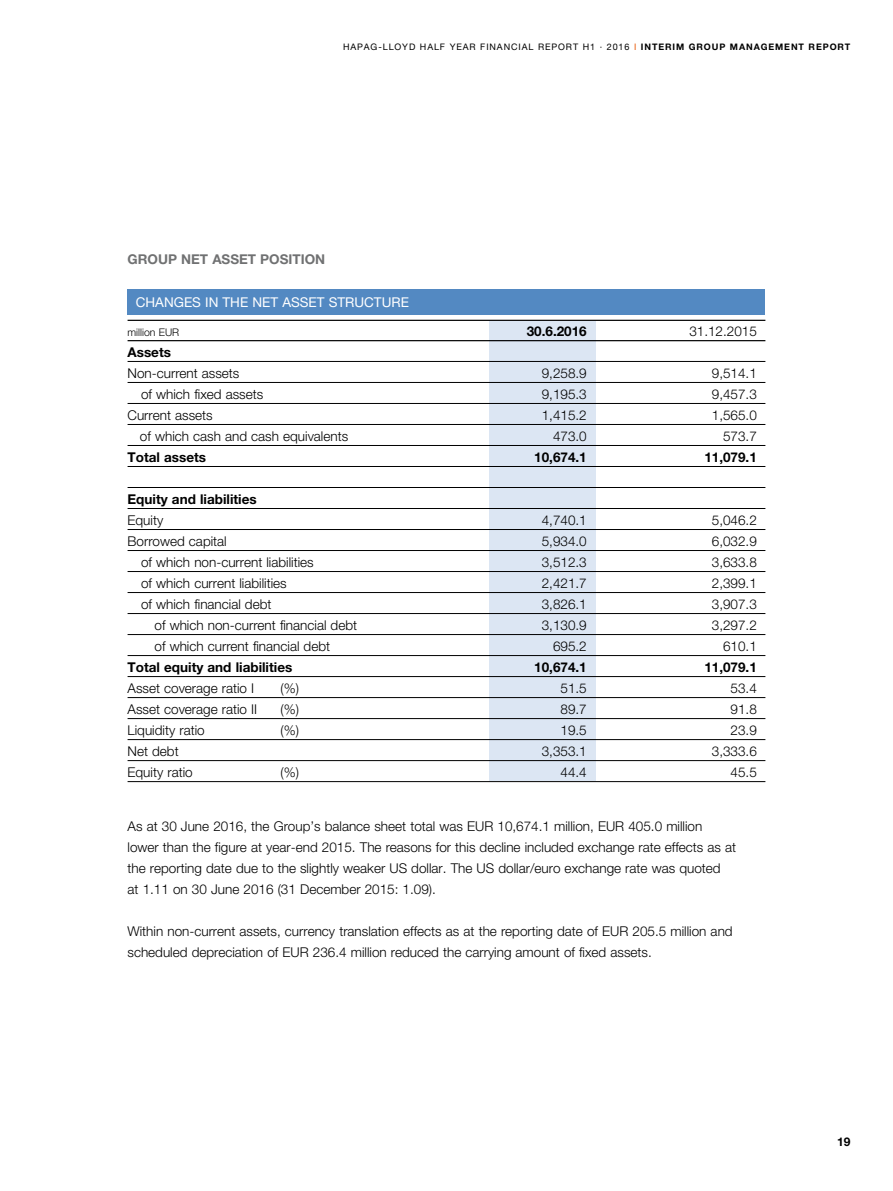
<style>
.page{position:relative;width:893px;height:1191px;background:#fff}
.page>*{position:absolute;margin:0;border:0;box-sizing:border-box;transform-origin:0 0}
.t1{font:300 13.5px/21px "Helvetica Neue LT";color:#000}
.t2{font:700 13.5px "Helvetica Neue LT";color:#000}
.t3{font:13.5px "Helvetica Neue LT";color:#fff}
.t4{font:700 13.5px "Helvetica Neue LT";color:#707172}
.t5{font:700 12px "Helvetica Neue LT";color:#000}
.t6{font:300 10.5px "Helvetica Neue LT";color:#000}
.t7{font:9px "Helvetica Neue LT";letter-spacing:.1em;color:#000}
.s1{color:#e95d0f}
.s2{font-weight:700}
</style>
<div class="page">
<div style="left:128px;top:289px;width:637px;height:26px;background:#5389c2"></div>
<div style="left:489px;top:321px;width:106px;height:460px;background:#dce6f3"></div>
<hr style="left:128px;top:320px;width:637px;height:1px;background:#000">
<hr style="left:128px;top:340px;width:637px;height:1px;background:#000">
<hr style="left:128px;top:361px;width:637px;height:1px;background:#000">
<hr style="left:128px;top:382px;width:637px;height:1px;background:#000">
<hr style="left:128px;top:403px;width:637px;height:1px;background:#000">
<hr style="left:128px;top:424px;width:637px;height:1px;background:#000">
<hr style="left:128px;top:445px;width:637px;height:1px;background:#000">
<hr style="left:128px;top:466px;width:637px;height:1px;background:#000">
<hr style="left:128px;top:487px;width:637px;height:1px;background:#000">
<hr style="left:128px;top:508px;width:637px;height:1px;background:#000">
<hr style="left:128px;top:529px;width:637px;height:1px;background:#000">
<hr style="left:128px;top:550px;width:637px;height:1px;background:#000">
<hr style="left:128px;top:571px;width:637px;height:1px;background:#000">
<hr style="left:128px;top:592px;width:637px;height:1px;background:#000">
<hr style="left:128px;top:613px;width:637px;height:1px;background:#000">
<hr style="left:128px;top:634px;width:637px;height:1px;background:#000">
<hr style="left:128px;top:655px;width:637px;height:1px;background:#000">
<hr style="left:128px;top:676px;width:637px;height:1px;background:#000">
<hr style="left:128px;top:697px;width:637px;height:1px;background:#000">
<hr style="left:128px;top:718px;width:637px;height:1px;background:#000">
<hr style="left:128px;top:739px;width:637px;height:1px;background:#000">
<hr style="left:128px;top:760px;width:637px;height:1px;background:#000">
<hr style="left:128px;top:781px;width:637px;height:1px;background:#000">
<p class="t7" style="left:343px;top:41px;width:509px">HAPAG-LLOYD HALF YEAR FINANCIAL REPORT H1 · 2016 <span class="s1">I</span> <span class="s2">INTERIM GROUP MANAGEMENT REPORT</span></p>
<p class="t4" style="left:128px;top:251px;width:199px">GROUP NET ASSET POSITION</p>
<p class="t3" style="left:136px;top:294px;width:275px">CHANGES IN THE NET ASSET STRUCTURE</p>
<p class="t6" style="left:128px;top:326px;width:53px">million EUR</p>
<p class="t2" style="left:527px;top:323px;width:62px">30.6.2016</p>
<p class="t1" style="left:689px;top:320px;width:69px">31.12.2015</p>
<p class="t2" style="left:128px;top:344px;width:45px">Assets</p>
<p class="t1" style="left:128px;top:362px;width:113px">Non-current assets</p>
<p class="t1" style="left:542px;top:362px;width:47px">9,258.9</p>
<p class="t1" style="left:712px;top:362px;width:47px">9,514.1</p>
<p class="t1" style="left:141px;top:383px;width:124px">of which fixed assets</p>
<p class="t1" style="left:542px;top:383px;width:47px">9,195.3</p>
<p class="t1" style="left:712px;top:383px;width:47px">9,457.3</p>
<p class="t1" style="left:128px;top:404px;width:87px">Current assets</p>
<p class="t1" style="left:542px;top:404px;width:47px">1,415.2</p>
<p class="t1" style="left:712px;top:404px;width:47px">1,565.0</p>
<p class="t1" style="left:140px;top:425px;width:210px">of which cash and cash equivalents</p>
<p class="t1" style="left:553px;top:425px;width:35px">473.0</p>
<p class="t1" style="left:723px;top:425px;width:35px">573.7</p>
<p class="t2" style="left:128px;top:449px;width:80px">Total assets</p>
<p class="t2" style="left:534px;top:449px;width:54px">10,674.1</p>
<p class="t2" style="left:704px;top:449px;width:54px">11,079.1</p>
<p class="t2" style="left:128px;top:491px;width:131px">Equity and liabilities</p>
<p class="t1" style="left:128px;top:509px;width:37px">Equity</p>
<p class="t1" style="left:542px;top:509px;width:47px">4,740.1</p>
<p class="t1" style="left:712px;top:509px;width:47px">5,046.2</p>
<p class="t1" style="left:128px;top:530px;width:101px">Borrowed capital</p>
<p class="t1" style="left:542px;top:530px;width:47px">5,934.0</p>
<p class="t1" style="left:712px;top:530px;width:47px">6,032.9</p>
<p class="t1" style="left:141px;top:551px;width:174px">of which non-current liabilities</p>
<p class="t1" style="left:542px;top:551px;width:47px">3,512.3</p>
<p class="t1" style="left:712px;top:551px;width:47px">3,633.8</p>
<p class="t1" style="left:141px;top:572px;width:147px">of which current liabilities</p>
<p class="t1" style="left:542px;top:572px;width:47px">2,421.7</p>
<p class="t1" style="left:712px;top:572px;width:47px">2,399.1</p>
<p class="t1" style="left:141px;top:593px;width:132px">of which financial debt</p>
<p class="t1" style="left:542px;top:593px;width:47px">3,826.1</p>
<p class="t1" style="left:712px;top:593px;width:47px">3,907.3</p>
<p class="t1" style="left:155px;top:614px;width:204px">of which non-current financial debt</p>
<p class="t1" style="left:542px;top:614px;width:47px">3,130.9</p>
<p class="t1" style="left:712px;top:614px;width:47px">3,297.2</p>
<p class="t1" style="left:155px;top:635px;width:177px">of which current financial debt</p>
<p class="t1" style="left:553px;top:635px;width:35px">695.2</p>
<p class="t1" style="left:723px;top:635px;width:35px">610.1</p>
<p class="t2" style="left:128px;top:659px;width:166px">Total equity and liabilities</p>
<p class="t2" style="left:534px;top:659px;width:54px">10,674.1</p>
<p class="t2" style="left:704px;top:659px;width:54px">11,079.1</p>
<p class="t1" style="left:128px;top:677px;width:128px">Asset coverage ratio I</p>
<p class="t1" style="left:281px;top:677px;width:20px">(%)</p>
<p class="t1" style="left:561px;top:677px;width:28px">51.5</p>
<p class="t1" style="left:731px;top:677px;width:28px">53.4</p>
<p class="t1" style="left:128px;top:698px;width:131px">Asset coverage ratio II</p>
<p class="t1" style="left:281px;top:698px;width:20px">(%)</p>
<p class="t1" style="left:561px;top:698px;width:28px">89.7</p>
<p class="t1" style="left:731px;top:698px;width:28px">91.8</p>
<p class="t1" style="left:128px;top:719px;width:79px">Liquidity ratio</p>
<p class="t1" style="left:281px;top:719px;width:20px">(%)</p>
<p class="t1" style="left:561px;top:719px;width:28px">19.5</p>
<p class="t1" style="left:731px;top:719px;width:28px">23.9</p>
<p class="t1" style="left:128px;top:740px;width:53px">Net debt</p>
<p class="t1" style="left:542px;top:740px;width:47px">3,353.1</p>
<p class="t1" style="left:712px;top:740px;width:47px">3,333.6</p>
<p class="t1" style="left:128px;top:761px;width:67px">Equity ratio</p>
<p class="t1" style="left:281px;top:761px;width:20px">(%)</p>
<p class="t1" style="left:561px;top:761px;width:28px">44.4</p>
<p class="t1" style="left:731px;top:761px;width:28px">45.5</p>
<p class="t1" style="left:128px;top:815px;width:610px">As at 30 June 2016, the Group’s balance sheet total was EUR 10,674.1 million, EUR 405.0 million lower than the figure at year-end 2015. The reasons for this decline included exchange rate effects as at the reporting date due to the slightly weaker US dollar. The US dollar/euro exchange rate was quoted<br>at 1.11 on 30 June 2016 (31 December 2015: 1.09).</p>
<p class="t1" style="left:128px;top:920px;width:607px">Within non-current assets, currency translation effects as at the reporting date of EUR 205.5 million and scheduled depreciation of EUR 236.4 million reduced the carrying amount of fixed assets.</p>
<p class="t5" style="left:837px;top:1134px;width:15px">19</p>
</div>
